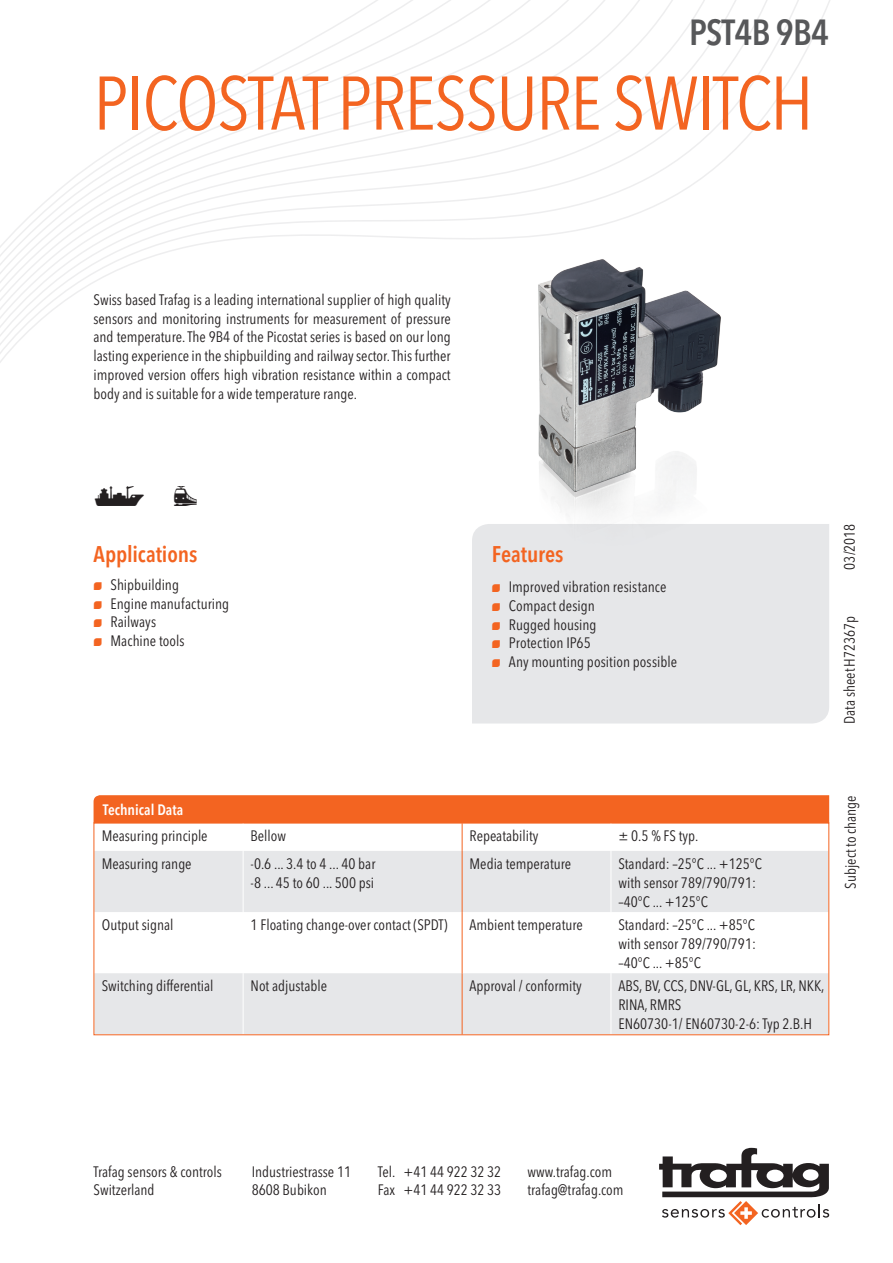
<style>
.page{position:relative;width:893px;height:1263px;background:#fff}
.page>*{position:absolute;margin:0;border:0;box-sizing:border-box;transform-origin:0 0}
.t1{font:condensed 75px "Avenir Next LT Pro";letter-spacing:-.02em;color:#f36421}
.t2{font:600 condensed 36px "Avenir Next LT Pro";letter-spacing:-.02em;color:#57585a}
.t3{font:27px "Trafag Pictos";color:#231f20}
.t4{font:600 condensed 22.5px "Avenir Next LT Pro";letter-spacing:-.005em;color:#f36421}
.t5{font:condensed 15px/18.8px "Avenir Next LT Pro";color:#231f20}
.t6{font:600 condensed 15px "Avenir Next LT Pro";color:#fff}
.s1{font-family:"Trafag Pictos";font-stretch:normal;font-size:10.5px;color:#f36421}
</style>
<div class="page">
<svg style="left:0;top:0;width:830px;height:363px"></svg>
<svg style="left:659px;top:1148px;width:170px;height:77px"></svg>
<div style="left:472px;top:524px;width:357px;height:199px;background:#e6e7e9"></div>
<img style="left:471px;top:232px;width:314px;height:314px">
<svg style="left:96px;top:851px;width:731px;height:182px;fill:#e6e7e9"></svg>
<hr style="left:243px;top:851px;width:1px;height:61px;background:#fff">
<hr style="left:611px;top:851px;width:1px;height:61px;background:#fff">
<hr style="left:243px;top:912px;width:1px;height:61px;background:#fff">
<hr style="left:611px;top:912px;width:1px;height:61px;background:#fff">
<hr style="left:243px;top:973px;width:1px;height:61px;background:#fff">
<hr style="left:611px;top:973px;width:1px;height:61px;background:#fff">
<svg style="left:94px;top:795px;width:735px;height:56px"></svg>
<hr style="left:462px;top:851px;width:1px;height:61px;background:#f36421">
<hr style="left:462px;top:912px;width:1px;height:61px;background:#f36421">
<hr style="left:462px;top:973px;width:1px;height:61px;background:#f36421">
<div style="left:94px;top:822px;width:735px;height:213px;border:1px solid #f36421"></div>
<h2 class="t2" style="left:689px;top:10px;width:142px">PST4B 9B4</h2>
<h1 class="t1" style="left:94px;top:58px;width:721px">Pi costat Pressure Switch</h1>
<p class="t5" style="left:94px;top:290px;width:359px;text-align:justify">Swiss based Trafag is a leading international supplier of high quality sensors and monitoring instruments for measurement of pressure and temperature. The 9B4 of the Picostat series is based on our long lasting experience in the shipbuilding and railway sector. This further improved version offers high vibration resistance within a compact body and is suitable for a wide temperature range.</p>
<h3 class="t3" style="left:94px;top:483px;width:106px">s t</h3>
<h3 class="t4" style="left:94px;top:540px;width:105px">Applications</h3>
<p class="t5" style="left:94px;top:575px;width:137px"><span class="s1">N</span> Shipbuilding<br><span class="s1">N</span> Engine manufacturing<br><span class="s1">N</span> Railways<br><span class="s1">N</span> Machine tools</p>
<h3 class="t4" style="left:492px;top:541px;width:73px">Features</h3>
<p class="t5" style="left:492px;top:577px;width:187px"><span class="s1">N</span> Improved vibration resistance<br><span class="s1">N</span> Compact design<br><span class="s1">N</span> Rugged housing<br><span class="s1">N</span> Protection IP65<br><span class="s1">N</span> Any mounting position possible</p>
<p class="t5" style="left:840px;top:570px;width:48px;rotate:-90deg">03/2018</p>
<p class="t5" style="left:840px;top:724px;width:109px;rotate:-90deg">Data sheetH72367p</p>
<p class="t6" style="left:103px;top:800px;width:82px">Technical Data</p>
<p class="t5" style="left:102px;top:827px;width:107px">Measuring principle</p>
<p class="t5" style="left:251px;top:827px;width:37px">Bellow</p>
<p class="t5" style="left:470px;top:827px;width:70px">Repeatability</p>
<p class="t5" style="left:618px;top:827px;width:81px">± 0.5 % FS typ.</p>
<p class="t5" style="left:102px;top:854px;width:91px">Measuring range</p>
<p class="t5" style="left:251px;top:854px;width:126px">-0.6 ... 3.4 to 4 ... 40 bar -8 ... 45 to 60 ... 500 psi</p>
<p class="t5" style="left:470px;top:854px;width:103px">Media temperature</p>
<p class="t5" style="left:618px;top:854px;width:144px">Standard: –25°C ... +125°C with sensor 789/790/791: –40°C ... +125°C</p>
<p class="t5" style="left:102px;top:915px;width:73px">Output signal</p>
<p class="t5" style="left:251px;top:915px;width:198px">1 Floating change-over contact (SPDT)</p>
<p class="t5" style="left:470px;top:915px;width:115px">Ambient temperature</p>
<p class="t5" style="left:618px;top:915px;width:139px">Standard: –25°C ... +85°C with sensor 789/790/791: –40°C ... +85°C</p>
<p class="t5" style="left:102px;top:977px;width:113px">Switching differential</p>
<p class="t5" style="left:251px;top:977px;width:78px">Not adjustable</p>
<p class="t5" style="left:470px;top:977px;width:114px">Approval / conformity</p>
<p class="t5" style="left:618px;top:977px;width:208px">ABS, BV, CCS, DNV-GL, GL, KRS, LR, NKK,<br>RINA, RMRS<br>EN60730-1/ EN60730-2-6: Typ 2.B.H</p>
<p class="t5" style="left:841px;top:889px;width:95px;rotate:-90deg">Subject to change</p>
<p class="t5" style="left:94px;top:1162px;width:130px">Trafag sensors &amp; controls<br>Switzerland</p>
<p class="t5" style="left:252px;top:1162px;width:101px">Industriestrasse 11<br>8608 Bubikon</p>
<p class="t5" style="left:378px;top:1162px;width:125px">Tel. +41 44 922 32 32<br>Fax +41 44 922 32 33</p>
<p class="t5" style="left:528px;top:1162px;width:98px">www.trafag.com trafag@trafag.com</p>
</div>
